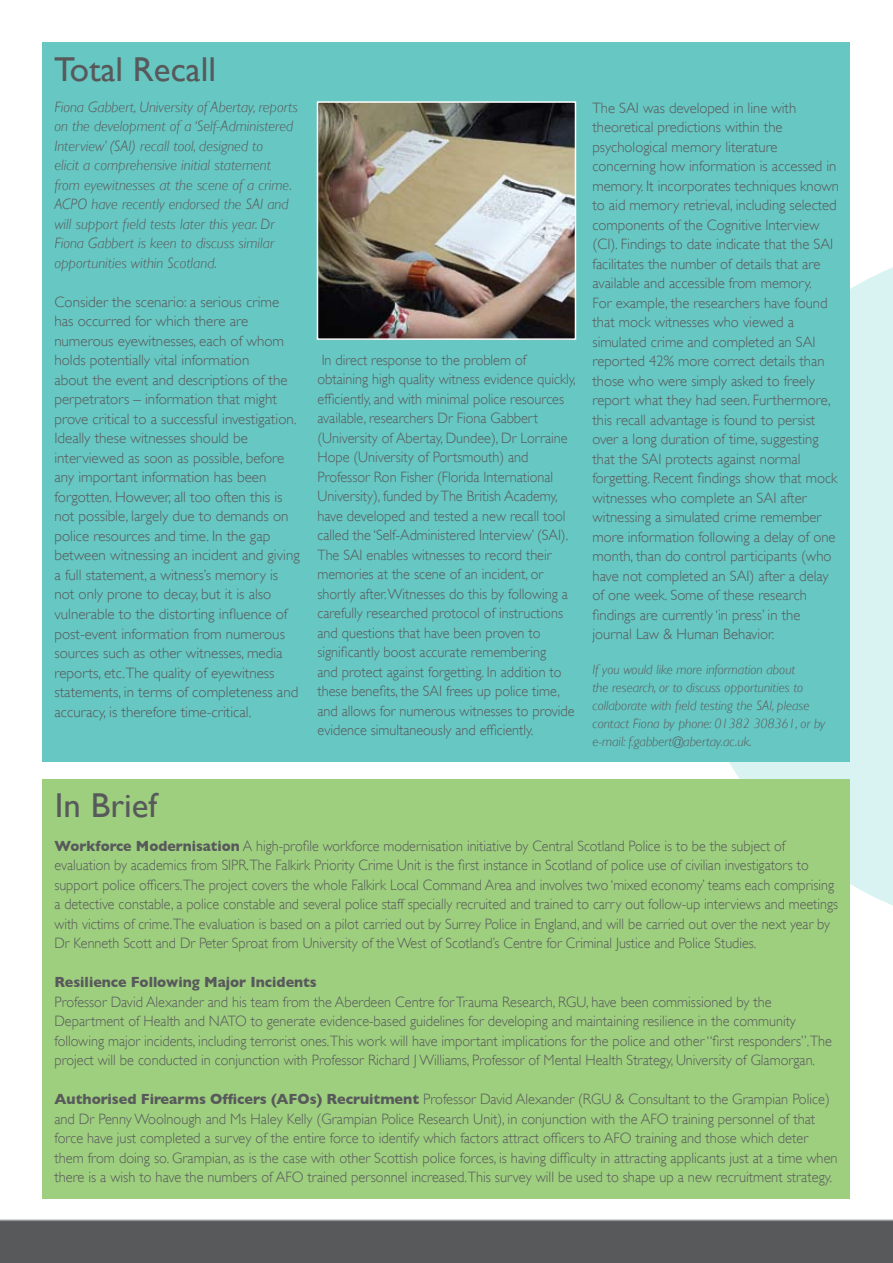
<style>
.page{position:relative;width:893px;height:1263px;background:#fff}
.page>*{position:absolute;margin:0;border:0;box-sizing:border-box;transform-origin:0 0}
.t1{font:34.5px "Gill Sans";color:#58595b}
.t2{font:300 15px/19.5px "Gill Sans";color:#58595b}
.t3{font:300 15px/19.5px "Gill Sans";color:#58595b;scale:.95 1}
.t4{font:300 15px/19.5px "Gill Sans";color:#58595b;scale:.94 1}
.t5{font:300 15px/19.5px "Gill Sans";color:#58595b;scale:.96 1}
.t6{font:italic 300 15px/19.5px "Gill Sans";color:#58595b}
.t7{font:700 15px "Gill Sans";color:#58595b;scale:.95 1}
.t8{font:italic 300 13.5px/18px "Gill Sans";color:#58595b}
.s1{font-weight:700}
</style>
<div class="page">
<div style="left:680px;top:267px;width:213px;height:639px;background:#d9f3f2"></div>
<div style="left:43px;top:43px;width:807px;height:719px;background:#67c7c3"></div>
<div style="left:43px;top:780px;width:807px;height:419px;background:#9ecf7f"></div>
<div style="left:0;top:1219px;width:893px;height:44px;background:#58595b"></div>
<img style="left:320px;top:104px;width:253px;height:233px">
<div style="left:317px;top:101px;width:259px;height:239px;border:2px solid #fff"></div>
<h1 class="t1" style="left:54px;top:50px;width:163px">Total Recall</h1>
<p class="t6" style="left:54px;top:97px;width:245px">Fiona Gabbert, University of Abertay, reports on the development of a ‘Self-Administered Interview’ (SAI) recall tool, designed to<br>elicit a comprehensive initial statement from eyewitnesses at the scene of a crime.<br>ACPO have recently endorsed the SAI and will support field tests later this year. Dr Fiona Gabbert is keen to discuss similar opportunities within Scotland.</p>
<p class="t2" style="left:54px;top:292px;width:247px">Consider the scenario: a serious crime has occurred for which there are numerous eyewitnesses, each of whom holds potentially vital information<br>about the event and descriptions of the perpetrators – information that might prove critical to a successful investigation.<br>Ideally these witnesses should be interviewed as soon as possible, before any important information has been forgotten. However, all too often this is not possible, largely due to demands on police resources and time. In the gap between witnessing an incident and giving a full statement, a witness’s memory is not only prone to decay, but it is also vulnerable to the distorting influence of post-event information from numerous sources such as other witnesses, media reports, etc.The quality of eyewitness statements, in terms of completeness and accuracy, is therefore time-critical.</p>
<p class="t3" style="left:317px;top:350px;width:273px">In direct response to the problem of obtaining high quality witness evidence quickly, efficiently, and with minimal police resources available, researchers Dr Fiona Gabbert (University of Abertay, Dundee), Dr Lorraine Hope (University of Portsmouth) and Professor Ron Fisher (Florida International University), funded by The British Academy, have developed and tested a new recall tool called the ‘Self-Administered Interview’ (SAI).<br>The SAI enables witnesses to record their memories at the scene of an incident, or shortly after. Witnesses do this by following a carefully researched protocol of instructions and questions that have been proven to significantly boost accurate remembering<br>and protect against forgetting. In addition to these benefits, the SAI frees up police time, and allows for numerous witnesses to provide evidence simultaneously and efficiently.</p>
<p class="t2" style="left:592px;top:98px;width:248px">The SAI was developed in line with theoretical predictions within the psychological memory literature concerning how information is accessed in memory. It incorporates techniques known to aid memory retrieval, including selected components of the Cognitive Interview (CI). Findings to date indicate that the SAI facilitates the number of details that are available and accessible from memory.<br>For example, the researchers have found that mock witnesses who viewed a simulated crime and completed an SAI reported 42% more correct details than those who were simply asked to freely report what they had seen. Furthermore, this recall advantage is found to persist over a long duration of time, suggesting that the SAI protects against normal forgetting. Recent findings show that mock witnesses who complete an SAI after witnessing a simulated crime remember more information following a delay of one month, than do control participants (who have not completed an SAI) after a delay of one week. Some of these research findings are currently ‘in press’ in the journal Law &amp; Human Behavior.</p>
<p class="t8" style="left:592px;top:660px;width:234px">If you would like more information about<br>the research, or to discuss opportunities to collaborate with field testing the SAI, please contact Fiona by phone: 01382 308361, or by e-mail: f.gabbert@abertay.ac.uk.</p>
<h1 class="t1" style="left:55px;top:785px;width:104px">In Brief</h1>
<p class="t4" style="left:54px;top:836px;width:835px"><span class="s1">Workforce Modernisation</span> A high-profile workforce modernisation initiative by Central Scotland Police is to be the subject of evaluation by academics from SIPR.The Falkirk Priority Crime Unit is the first instance in Scotland of police use of civilian investigators to support police officers.The project covers the whole Falkirk Local Command Area and involves two ‘mixed economy’ teams each comprising a detective constable, a police constable and several police staff specially recruited and trained to carry out follow-up interviews and meetings with victims of crime.The evaluation is based on a pilot carried out by Surrey Police in England, and will be carried out over the next year by Dr Kenneth Scott and Dr Peter Sproat from University of the West of Scotland’s Centre for Criminal Justice and Police Studies.</p>
<p class="t7" style="left:54px;top:973px;width:278px">Resilience Following Major Incidents</p>
<p class="t3" style="left:54px;top:992px;width:820px">Professor David Alexander and his team from the Aberdeen Centre for Trauma Research, RGU, have been commissioned by the Department of Health and NATO to generate evidence-based guidelines for developing and maintaining resilience in the community following major incidents, including terrorist ones.This work will have important implications for the police and other “first responders”.The project will be conducted in conjunction with Professor Richard J Williams, Professor of Mental Health Strategy, University of Glamorgan.</p>
<p class="t5" style="left:54px;top:1089px;width:817px"><span class="s1">Authorised Firearms Officers (AFOs) Recruitment</span> Professor David Alexander (RGU &amp; Consultant to the Grampian Police) and Dr Penny Woolnough and Ms Haley Kelly (Grampian Police Research Unit), in conjunction with the AFO training personnel of that force have just completed a survey of the entire force to identify which factors attract officers to AFO training and those which deter them from doing so. Grampian, as is the case with other Scottish police forces, is having difficulty in attracting applicants just at a time when there is a wish to have the numbers of AFO trained personnel increased.This survey will be used to shape up a new recruitment strategy.</p>
</div>
